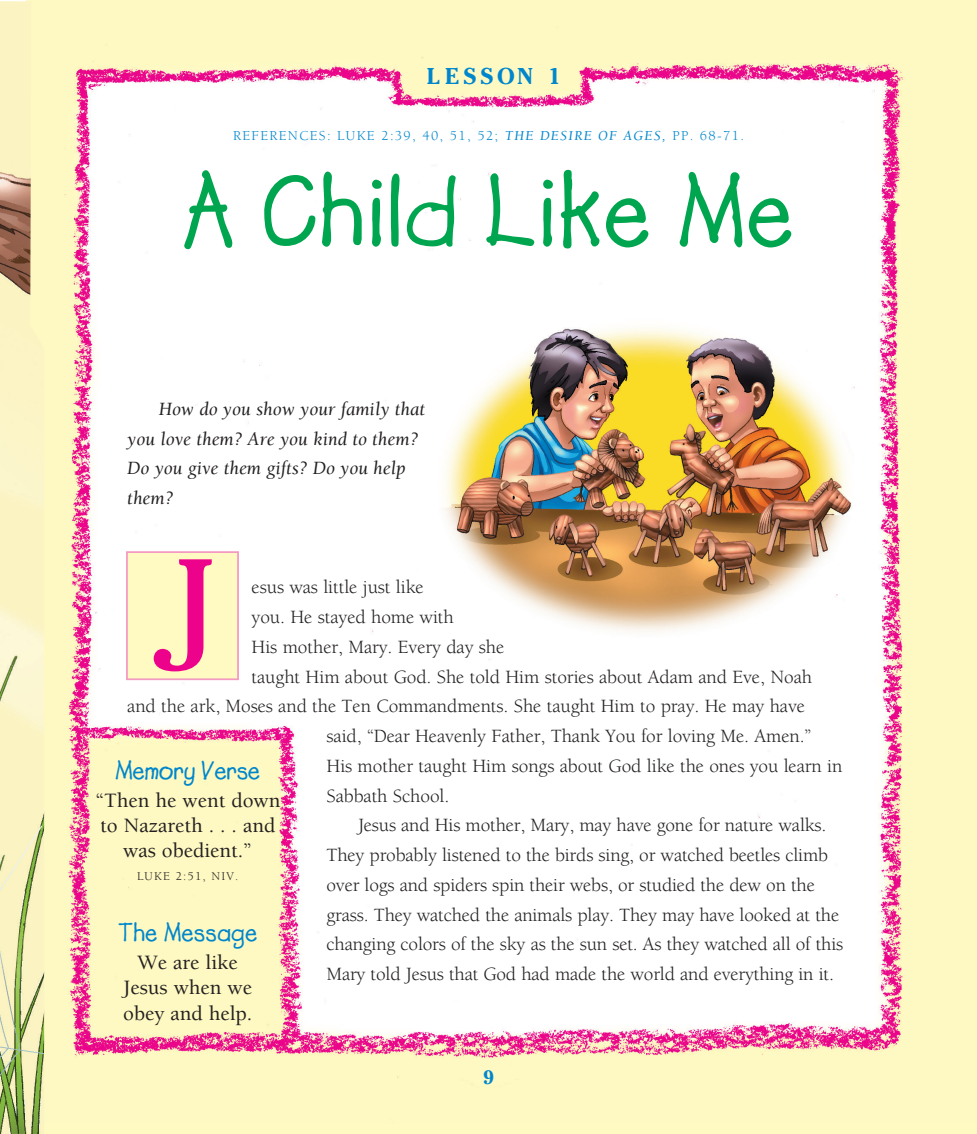
<style>
.page{position:relative;width:977px;height:1134px;background:#fff}
.page>*{position:absolute;margin:0;border:0;box-sizing:border-box;transform-origin:0 0}
.t1{font:155.4px "Cheltenham";color:#ed028c}
._2__Headline{font:101.5px "Lemonade ICG Bold";letter-spacing:.01em;color:#00a54f}
.Memory_Verse__title{font:26.25px "Lemonade ICG Bold";letter-spacing:-.015em;color:#0086cc}
.t2{font:700 22.75px "Cheltenham";letter-spacing:.2em;color:#0086cc}
._3__Mem_Mess{font:500 21px/25.2px "Berkeley";color:#231f20;text-align:center}
.t3{font:19.25px/29.8px "Berkeley";letter-spacing:-.01em;color:#231f20}
.t4{font:italic 19.25px/29.8px "Berkeley";color:#231f20}
.t5{font:700 19.25px "Cheltenham";color:#0086cc}
._6__Reference_text{font:14px "Berkeley";letter-spacing:.095em;color:#0086cc}
._7__Bible_Reference{font:12.25px "Berkeley";letter-spacing:.095em;color:#231f20}
.s1{font-style:italic}
</style>
<div class="page">
<img style="left:26px;top:0;width:950px;height:1124px">
<img style="left:0;top:1px;width:44px;height:1133px">
<div style="left:126px;top:551px;width:113px;height:129px;background:#fffac1;border:2px solid #f499c2"></div>
<img style="left:436px;top:308px;width:430px;height:336px">
<p class="t2" style="left:427px;top:63px;width:135px">LESSON 1</p>
<p class="_6__Reference_text" style="left:233px;top:128px;width:512px">REFERENCES: LUKE 2:39, 40, 51, 52; <span class="s1">THE DESIRE OF AGES,</span> PP. 68-71.</p>
<p class="_2__Headline" style="left:182px;top:151px;width:614px">A Child Like Me</p>
<p class="t4" style="left:127px;top:394px;width:299px;text-indent:32px">How do you show your family that you love them? Are you kind to them?<br>Do you give them gifts? Do you help them?</p>
<p class="t1" style="left:151px;top:524px;width:67px">J</p>
<p class="t3" style="left:251px;top:573px;width:174px">esus was little just like</p>
<p class="t3" style="left:251px;top:603px;width:204px">you. He stayed home with</p>
<p class="t3" style="left:251px;top:632px;width:254px">His mother, Mary. Every day she</p>
<p class="t3" style="left:251px;top:662px;width:562px">taught Him about God. She told Him stories about Adam and Eve, Noah</p>
<p class="t3" style="left:127px;top:692px;width:679px">and the ark, Moses and the Ten Commandments. She taught Him to pray. He may have</p>
<p class="t3" style="left:326px;top:722px;width:486px">said, “Dear Heavenly Father, Thank You for loving Me. Amen.”</p>
<p class="t3" style="left:326px;top:751px;width:517px">His mother taught Him songs about God like the ones you learn in</p>
<p class="t3" style="left:326px;top:781px;width:124px">Sabbath School.</p>
<p class="t3" style="left:326px;top:811px;width:518px;text-indent:32px">Jesus and His mother, Mary, may have gone for nature walks.<br>They probably listened to the birds sing, or watched beetles climb over logs and spiders spin their webs, or studied the dew on the grass. They watched the animals play. They may have looked at the changing colors of the sky as the sun set. As they watched all of this Mary told Jesus that God had made the world and everything in it.</p>
<p class="Memory_Verse__title" style="left:115px;top:755px;width:146px">Memory Verse</p>
<p class="_3__Mem_Mess" style="left:95px;top:788px;width:187px">“Then he went down to Nazareth . . . and was obedient.”</p>
<p class="_7__Bible_Reference" style="left:137px;top:870px;width:103px">LUKE 2:51, NIV.</p>
<p class="Memory_Verse__title" style="left:118px;top:917px;width:141px">The Message</p>
<p class="_3__Mem_Mess" style="left:123px;top:950px;width:131px">We are like<br>Jesus when we obey and help.</p>
<p class="t5" style="left:483px;top:1065px;width:12px">9</p>
</div>
